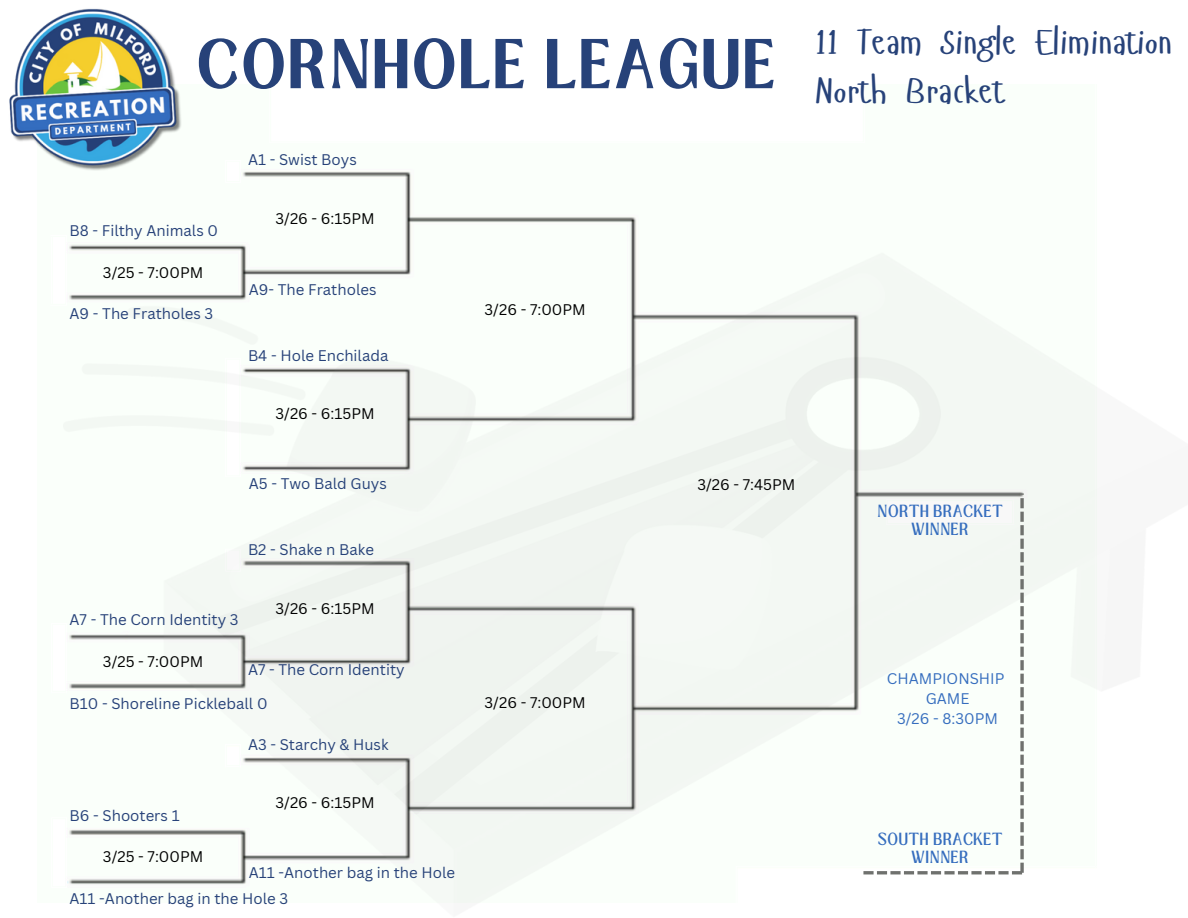
<style>
.page{position:relative;width:1188px;height:918px;background:#fff}
.page>*{position:absolute;margin:0;border:0;box-sizing:border-box;transform-origin:0 0}
.t1{font:700 54px "Loubag";letter-spacing:.055em;color:#274279}
.t2{font:36px/49.5px "Hangyaboly";color:#274279}
.t3{font:15px "Canva Sans";color:#274279}
.t4{font:15px "Canva Sans";color:#000}
.t5{font:15px/20.2px "Canva Sans";color:#356dbe;text-align:center}
.t6{font:13.5px/18px "Loubag";letter-spacing:.055em;color:#356dbe;text-align:center}
</style>
<div class="page">
<img style="left:69px;top:171px;width:568px;height:82px">
<div style="left:63px;top:253px;width:1034px;height:650px;background:#f5f9f5"></div>
<img style="left:9px;top:8px;width:182px;height:179px">
<svg style="left:1020px;top:863px;width:4px;height:10px"></svg>
<svg style="left:1020px;top:849px;width:4px;height:10px"></svg>
<svg style="left:1020px;top:836px;width:4px;height:10px"></svg>
<svg style="left:1020px;top:822px;width:4px;height:10px"></svg>
<svg style="left:1020px;top:809px;width:4px;height:10px"></svg>
<svg style="left:1020px;top:795px;width:4px;height:10px"></svg>
<svg style="left:1020px;top:782px;width:4px;height:10px"></svg>
<svg style="left:1020px;top:768px;width:4px;height:10px"></svg>
<svg style="left:1020px;top:755px;width:4px;height:10px"></svg>
<svg style="left:1020px;top:741px;width:4px;height:10px"></svg>
<svg style="left:1020px;top:728px;width:4px;height:10px"></svg>
<svg style="left:1020px;top:714px;width:4px;height:10px"></svg>
<svg style="left:1020px;top:701px;width:4px;height:10px"></svg>
<svg style="left:1020px;top:687px;width:4px;height:10px"></svg>
<svg style="left:1020px;top:674px;width:4px;height:10px"></svg>
<svg style="left:1020px;top:660px;width:4px;height:10px"></svg>
<svg style="left:1020px;top:647px;width:4px;height:10px"></svg>
<svg style="left:1020px;top:633px;width:4px;height:10px"></svg>
<svg style="left:1020px;top:620px;width:4px;height:10px"></svg>
<svg style="left:1020px;top:606px;width:4px;height:10px"></svg>
<svg style="left:1020px;top:593px;width:4px;height:10px"></svg>
<svg style="left:1020px;top:579px;width:4px;height:10px"></svg>
<svg style="left:1020px;top:566px;width:4px;height:10px"></svg>
<svg style="left:1020px;top:552px;width:4px;height:10px"></svg>
<svg style="left:1020px;top:539px;width:4px;height:10px"></svg>
<svg style="left:1020px;top:525px;width:4px;height:10px"></svg>
<svg style="left:1020px;top:512px;width:4px;height:10px"></svg>
<svg style="left:1020px;top:498px;width:4px;height:10px"></svg>
<svg style="left:863px;top:871px;width:159px;height:3px"></svg>
<p class="t1" style="left:197px;top:21px;width:580px">CORNHOLE LEAGUE</p>
<h1 class="t3" style="left:70px;top:220px;width:150px">B8 - Filthy Animals 0</h1>
<h4 class="t4" style="left:103px;top:262px;width:102px">3/25 - 7:00PM</h4>
<p class="t3" style="left:70px;top:303px;width:145px">A9 - The Fratholes 3</p>
<h3 class="t3" style="left:248px;top:149px;width:110px">A1 - Swist Boys</h3>
<h4 class="t4" style="left:276px;top:208px;width:101px">3/26 - 6:15PM</h4>
<h4 class="t3" style="left:249px;top:279px;width:129px">A9- The Fratholes</h4>
<h3 class="t3" style="left:248px;top:345px;width:142px">B4 - Hole Enchilada</h3>
<h4 class="t4" style="left:276px;top:403px;width:101px">3/26 - 6:15PM</h4>
<h4 class="t4" style="left:485px;top:299px;width:103px">3/26 - 7:00PM</h4>
<h2 class="t2" style="left:815px;top:16px;width:359px">11 Team Single Elimination<br>North Bracket</h2>
<h4 class="t3" style="left:249px;top:473px;width:140px">A5 - Two Bald Guys</h4>
<h4 class="t3" style="left:248px;top:539px;width:127px">B2 - Shake n Bake</h4>
<h4 class="t3" style="left:70px;top:609px;width:171px">A7 - The Corn Identity 3</h4>
<p class="t4" style="left:103px;top:651px;width:102px">3/25 - 7:00PM</p>
<h3 class="t4" style="left:276px;top:598px;width:101px">3/26 - 6:15PM</h3>
<h4 class="t3" style="left:248px;top:659px;width:158px">A7 - The Corn Identity</h4>
<h3 class="t3" style="left:70px;top:693px;width:199px">B10 - Shoreline Pickleball 0</h3>
<h3 class="t3" style="left:70px;top:805px;width:112px">B6 - Shooters 1</h3>
<h4 class="t4" style="left:103px;top:846px;width:102px">3/25 - 7:00PM</h4>
<h4 class="t3" style="left:248px;top:734px;width:142px">A3 - Starchy &amp; Husk</h4>
<h3 class="t4" style="left:276px;top:792px;width:101px">3/26 - 6:15PM</h3>
<h3 class="t3" style="left:249px;top:862px;width:208px">A11 -Another bag in the Hole</h3>
<h4 class="t3" style="left:70px;top:888px;width:220px">A11 -Another bag in the Hole 3</h4>
<h3 class="t4" style="left:485px;top:692px;width:103px">3/26 - 7:00PM</h3>
<h4 class="t4" style="left:697px;top:474px;width:99px">3/26 - 7:45PM</h4>
<h4 class="t6" style="left:878px;top:502px;width:126px">NORTH BRACKET<br>WINNER</h4>
<h3 class="t5" style="left:887px;top:668px;width:119px">CHAMPIONSHIP<br>GAME<br>3/26 - 8:30PM</h3>
<h3 class="t6" style="left:878px;top:831px;width:126px">SOUTH BRACKET<br>WINNER</h3>
</div>
